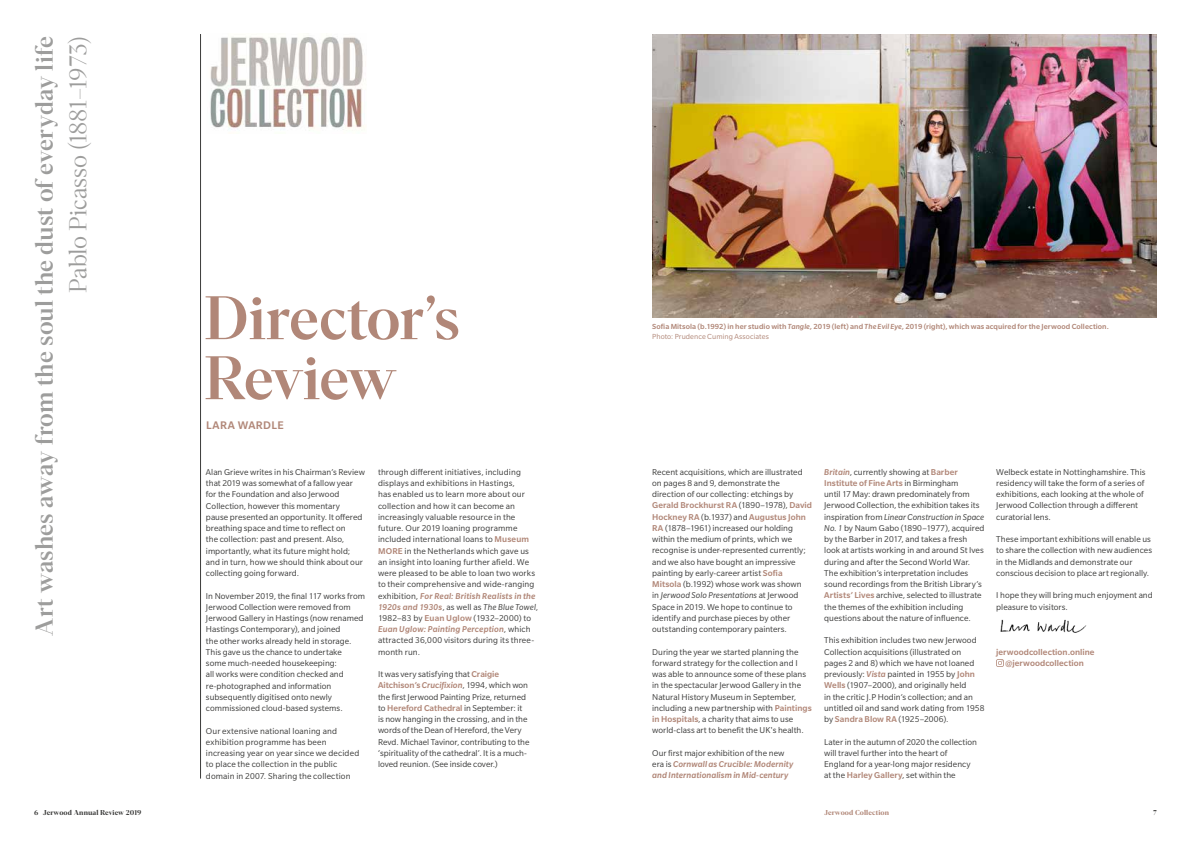
<style>
.page{position:relative;width:1191px;height:842px;background:#fff}
.page>*{position:absolute;margin:0;border:0;box-sizing:border-box;transform-origin:0 0}
.t1{font:500 60px/60px "Para Supreme";letter-spacing:-.015em;color:#b18778}
.t2{font:500 24px "Para Supreme";color:#9d9d9c}
.t3{font:300 24px "Para Supreme";letter-spacing:-.015em;color:#9d9d9c}
.t4{font:500 12px "Slate Pro";letter-spacing:.035em;color:#b18778}
.t5{font:9.2px/11.2px "Slate Pro";letter-spacing:.005em;color:#3c3c3b}
.t6{font:italic 500 9.2px/11.2px "Slate Pro";letter-spacing:.01em;color:#b18778}
.t7{font:500 9.2px/11.2px "Slate Pro";letter-spacing:.005em;color:#b18778;text-align:center}
.t8{font:500 8px/9.5px "Slate Pro";letter-spacing:.01em;color:#b18778}
.t9{font:700 7px "Para Supreme";letter-spacing:.015em;color:#3c3c3b}
.t10{font:700 7px "Para Supreme";letter-spacing:.01em;color:#b18778}
.s1{font-weight:500;color:#b18778}
.s2{font-weight:500;font-style:italic;color:#b18778}
.s3{font-style:italic}
.s4{font-weight:400}
.s5{font-weight:400;font-style:normal;color:#3c3c3b}
</style>
<div class="page">
<img style="left:652px;top:34px;width:505px;height:283px">
<img style="left:1000px;top:619px;width:87px;height:14px">
<svg style="left:996px;top:659px;width:7px;height:8px"></svg>
<img style="left:210px;top:36px;width:156px;height:95px">
<hr style="left:200px;top:34px;width:1px;height:745px;background:#3c3c3b">
<h2 class="t2" style="left:27px;top:636px;width:602px;rotate:-90deg">Art washes away from the soul the dust of everyday life</h2>
<h2 class="t3" style="left:61px;top:293px;width:259px;rotate:-90deg">Pablo Picasso (1881–1973)</h2>
<h1 class="t1" style="left:204px;top:285px;width:258px">Director’s<br>Review</h1>
<h3 class="t4" style="left:206px;top:419px;width:79px">LARA WARDLE</h3>
<p class="t5" style="left:206px;top:466px;width:160px">Alan Grieve writes in his Chairman’s Review that 2019 was somewhat of a fallow year for the Foundation and also Jerwood Collection, however this momentary<br>pause presented an opportunity. It offered breathing space and time to reflect on<br>the collection: past and present. Also, importantly, what its future might hold; and in turn, how we should think about our collecting going forward.</p>
<p class="t5" style="left:206px;top:590px;width:161px">In November 2019, the final 117 works from Jerwood Collection were removed from Jerwood Gallery in Hastings (now renamed Hastings Contemporary), and joined<br>the other works already held in storage.<br>This gave us the chance to undertake<br>some much-needed housekeeping:<br>all works were condition checked and re-photographed and information subsequently digitised onto newly commissioned cloud-based systems.</p>
<p class="t5" style="left:206px;top:725px;width:155px">Our extensive national loaning and exhibition programme has been increasing year on year since we decided to place the collection in the public domain in 2007. Sharing the collection</p>
<p class="t5" style="left:378px;top:466px;width:162px">through different initiatives, including displays and exhibitions in Hastings,<br>has enabled us to learn more about our collection and how it can become an increasingly valuable resource in the future. Our 2019 loaning programme included international loans to <span class="s1">Museum MORE</span> in the Netherlands which gave us an insight into loaning further afield. We were pleased to be able to loan two works to their comprehensive and wide-ranging exhibition, <span class="s2">For Real: British Realists in the 1920s and 1930s</span>, as well as <span class="s3">The Blue Towel</span>, 1982–83 by <span class="s1">Euan Uglow</span> (1932–2000) to <span class="s2">Euan Uglow: Painting Perception</span>, which attracted 36,000 visitors during its three&shy;month run.</p>
<p class="t5" style="left:378px;top:669px;width:153px">It was very satisfying that <span class="s1">Craigie Aitchison’s</span> <span class="s2">Crucifixion</span>, 1994, which won the first Jerwood Painting Prize, returned to <span class="s1">Hereford Cathedral</span> in September: it is now hanging in the crossing, and in the words of the Dean of Hereford, the Very Revd. Michael Tavinor, contributing to the ‘spirituality of the cathedral’. It is a much&shy;loved reunion. (See inside cover.)</p>
<p class="t8" style="left:652px;top:322px;width:458px">Sofia Mitsola (b.1992) in her studio with <span class="s3">Tangle</span>, 2019 (left) and <span class="s3">The Evil Eye</span>, 2019 (right), which was acquired for the Jerwood Collection.<br><span class="s4">Photo: Prudence Cuming Associates</span></p>
<p class="t5" style="left:652px;top:466px;width:161px">Recent acquisitions, which are illustrated on pages 8 and 9, demonstrate the direction of our collecting: etchings by <span class="s1">Gerald Brockhurst RA</span> (1890–1978), <span class="s1">David Hockney RA</span> (b.1937) and <span class="s1">Augustus John RA</span> (1878–1961) increased our holding within the medium of prints, which we recognise is under-represented currently; and we also have bought an impressive painting by early-career artist <span class="s1">Sofia Mitsola</span> (b.1992) whose work was shown<br>in <span class="s3">Jerwood Solo Presentations</span> at Jerwood Space in 2019. We hope to continue to identify and purchase pieces by other outstanding contemporary painters.</p>
<p class="t5" style="left:652px;top:646px;width:161px">During the year we started planning the forward strategy for the collection and I was able to announce some of these plans in the spectacular Jerwood Gallery in the Natural History Museum in September, including a new partnership with <span class="s1">Paintings in Hospitals</span>, a charity that aims to use world-class art to benefit the UK's health.</p>
<p class="t6" style="left:652px;top:747px;width:143px"><span class="s5">Our first major exhibition of the new era is</span> Cornwall as Crucible: Modernity and Internationalism in Mid-century</p>
<p class="t5" style="left:824px;top:466px;width:162px"><span class="s2">Britain</span>, currently showing at <span class="s1">Barber Institute of Fine Arts</span> in Birmingham<br>until 17 May: drawn predominately from Jerwood Collection, the exhibition takes its inspiration from <span class="s3">Linear Construction in Space No. 1</span> by Naum Gabo (1890–1977), acquired by the Barber in 2017, and takes a fresh look at artists working in and around St Ives during and after the Second World War.<br>The exhibition’s interpretation includes sound recordings from the British Library’s <span class="s1">Artists’ Lives</span> archive, selected to illustrate the themes of the exhibition including questions about the nature of influence.</p>
<p class="t5" style="left:824px;top:635px;width:162px">This exhibition includes two new Jerwood Collection acquisitions (illustrated on pages 2 and 8) which we have not loaned previously: <span class="s2">Vista</span> painted in 1955 by <span class="s1">John Wells</span> (1907–2000), and originally held<br>in the critic J.P Hodin’s collection; and an untitled oil and sand work dating from 1958 by <span class="s1">Sandra Blow RA</span> (1925–2006).</p>
<p class="t5" style="left:824px;top:736px;width:154px">Later in the autumn of 2020 the collection will travel further into the heart of England for a year-long major residency at the <span class="s1">Harley Gallery</span>, set within the</p>
<p class="t5" style="left:996px;top:466px;width:151px">Welbeck estate in Nottinghamshire. This residency will take the form of a series of exhibitions, each looking at the whole of Jerwood Collection through a different curatorial lens.</p>
<p class="t5" style="left:996px;top:533px;width:157px">These important exhibitions will enable us to share the collection with new audiences in the Midlands and demonstrate our conscious decision to place art regionally.</p>
<p class="t5" style="left:996px;top:590px;width:158px">I hope they will bring much enjoyment and pleasure to visitors.</p>
<p class="t7" style="left:996px;top:646px;width:100px">jerwoodcollection.online @jerwoodcollection</p>
<p class="t9" style="left:34px;top:807px;width:109px">6 Jerwood Annual Review 2019</p>
<p class="t9" style="left:1153px;top:807px;width:5px">7</p>
<p class="t10" style="left:824px;top:807px;width:66px">Jerwood Collection</p>
</div>
